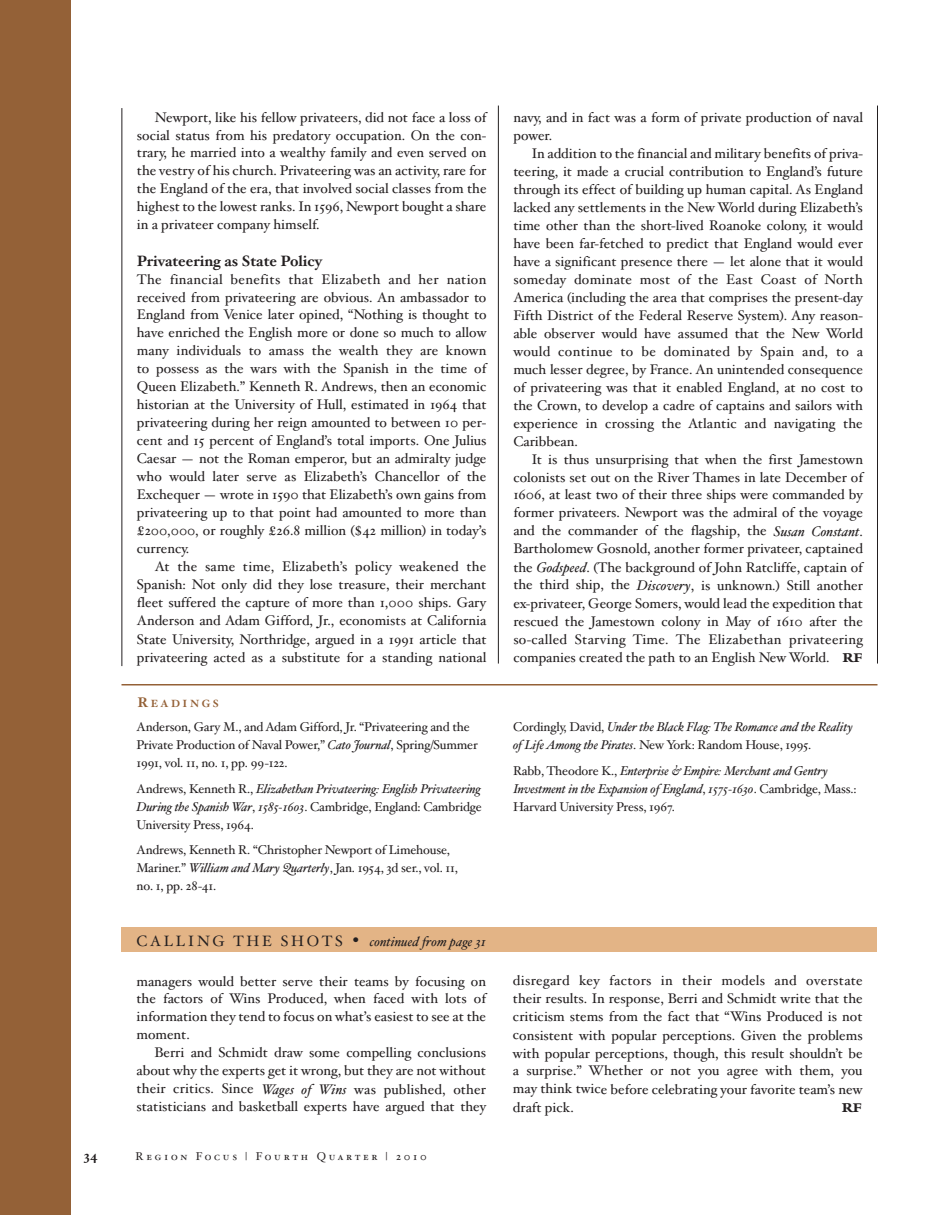
<style>
.page{position:relative;width:945px;height:1215px;background:#fff}
.page>*{position:absolute;margin:0;border:0;box-sizing:border-box;transform-origin:0 0}
.t1{font:700 15px "Hoefler Text";color:#231f20}
.t2{font:13.95px/18px "Hoefler Text";color:#231f20;text-align:justify}
.t3{font:800 13.95px "Bembo";color:#231f20}
.t4{font:italic 13.5px "Hoefler Text";color:#231f20}
.t5{font:700 13.5px "Hoefler Text";color:#231f20}
.t6{font:italic 12.75px/18px "Hoefler Text";letter-spacing:-.01em;color:#231f20}
.t7{font:12.75px/18px "Hoefler Text";letter-spacing:-.01em;color:#231f20}
.t8{font:11.25px "Hoefler Text Roman Small Caps";letter-spacing:.24em;color:#231f20}
.t9{font:700 10.5px "Hoefler Text";letter-spacing:.24em;color:#946137}
.s1{font-size:13.95px}
.s2{font-style:italic}
.s3{font-style:normal}
.s4{font-style:normal;font-size:15px}
.s5{font-style:normal;font-size:18px}
.s6{font-family:"Bembo";font-weight:800}
</style>
<div class="page">
<div style="left:122px;top:927px;width:755px;height:25px;background:#e3b486"></div>
<hr style="left:122px;top:108px;width:1px;height:558px;background:#231f20">
<hr style="left:498px;top:106px;width:1px;height:558px;background:#231f20">
<hr style="left:877px;top:106px;width:1px;height:558px;background:#231f20">
<hr style="left:122px;top:684px;width:756px;height:2px;background:#946137">
<div style="left:0;top:0;width:70px;height:1215px;background:#946137"></div>
<p class="t2" style="left:137px;top:108px;width:351px;text-indent:18px">Newport, like his fellow privateers, did not face a loss of social status from his predatory occupation. On the con&shy;trary, he married into a wealthy family and even served on the vestry of his church. Privateering was an activity, rare for the England of the era, that involved social classes from the highest to the lowest ranks. In 1596, Newport bought a share in a privateer company himself.</p>
<p class="t1" style="left:137px;top:252px;width:187px">Privateering as State Policy</p>
<p class="t2" style="left:137px;top:270px;width:351px">The financial benefits that Elizabeth and her nation received from privateering are obvious. An ambassador to England from Venice later opined, “Nothing is thought to have enriched the English more or done so much to allow many individuals to amass the wealth they are known to possess as the wars with the Spanish in the time of Queen Elizabeth.” Kenneth R. Andrews, then an economic historian at the University of Hull, estimated in 1964 that privateering during her reign amounted to between 10 per&shy;cent and 15 percent of England’s total imports. One Julius Caesar — not the Roman emperor, but an admiralty judge who would later serve as Elizabeth’s Chancellor of the Exchequer — wrote in 1590 that Elizabeth’s own gains from privateering up to that point had amounted to more than £200,000, or roughly £26.8 million ($42 million) in today’s currency.</p>
<p class="t2" style="left:137px;top:558px;width:351px;text-indent:18px">At the same time, Elizabeth’s policy weakened the Spanish: Not only did they lose treasure, their merchant fleet suffered the capture of more than 1,000 ships. Gary Anderson and Adam Gifford, Jr., economists at California State University, Northridge, argued in a 1991 article that privateering acted as a substitute for a standing national</p>
<p class="t9" style="left:137px;top:698px;width:83px"><span class="s1">R</span>EADINGS</p>
<p class="t7" style="left:137px;top:718px;width:343px">Anderson, Gary M., and Adam Gifford, Jr. “Privateering and the<br>Private Production of Naval Power,” <span class="s2">Cato Journal</span>, Spring/Summer<br>1991, vol. 11, no. 1, pp. 99-122.</p>
<p class="t6" style="left:137px;top:779px;width:347px;text-align:justify"><span class="s3">Andrews, Kenneth R.,</span> Elizabethan Privateering: English Privateering During the Spanish War<span class="s3">,</span> 1585-1603<span class="s3">. Cambridge, England: Cambridge University Press, 1964.</span></p>
<p class="t7" style="left:137px;top:841px;width:323px">Andrews, Kenneth R. “Christopher Newport of Limehouse,<br>Mariner.” <span class="s2">William and Mary Quarterly</span>, Jan. 1954, 3d ser., vol. 11, no. 1, pp. 28-41.</p>
<p class="t4" style="left:136px;top:933px;width:351px"><span class="s4">C A L L I N G T H E S H O T S</span> <span class="s5">•</span> continued from page 31</p>
<p class="t2" style="left:136px;top:972px;width:351px">managers would better serve their teams by focusing on the factors of Wins Produced, when faced with lots of information they tend to focus on what’s easiest to see at the moment.</p>
<p class="t2" style="left:136px;top:1044px;width:351px;text-indent:18px">Berri and Schmidt draw some compelling conclusions about why the experts get it wrong, but they are not without their critics. Since <span class="s2">Wages of Wins</span> was published, other statisticians and basketball experts have argued that they</p>
<p class="t5" style="left:84px;top:1147px;width:15px">34</p>
<p class="t8" style="left:136px;top:1149px;width:293px">Region Focus | Fourth Quarter | 2010</p>
<p class="t2" style="left:513px;top:108px;width:351px">navy, and in fact was a form of private production of naval power.</p>
<p class="t2" style="left:513px;top:144px;width:351px;text-indent:18px">In addition to the financial and military benefits of priva&shy;teering, it made a crucial contribution to England’s future through its effect of building up human capital. As England lacked any settlements in the New World during Elizabeth’s time other than the short-lived Roanoke colony, it would have been far-fetched to predict that England would ever have a significant presence there — let alone that it would someday dominate most of the East Coast of North America (including the area that comprises the present-day Fifth District of the Federal Reserve System). Any reason&shy;able observer would have assumed that the New World would continue to be dominated by Spain and, to a much lesser degree, by France. An unintended consequence of privateering was that it enabled England, at no cost to the Crown, to develop a cadre of captains and sailors with experience in crossing the Atlantic and navigating the Caribbean.</p>
<p class="t2" style="left:513px;top:450px;width:351px;text-indent:18px">It is thus unsurprising that when the first Jamestown colonists set out on the River Thames in late December of 1606, at least two of their three ships were commanded by former privateers. Newport was the admiral of the voyage and the commander of the flagship, the <span class="s2">Susan Constant</span>.<br>Bartholomew Gosnold, another former privateer, captained the <span class="s2">Godspeed</span>. (The background of John Ratcliffe, captain of the third ship, the <span class="s2">Discovery</span>, is unknown.) Still another ex-privateer, George Somers, would lead the expedition that rescued the Jamestown colony in May of 1610 after the so-called Starving Time. The Elizabethan privateering companies created the path to an English New World. <span class="s6">RF</span></p>
<p class="t6" style="left:513px;top:718px;width:341px"><span class="s3">Cordingly, David,</span> Under the Black Flag: The Romance and the Reality of Life Among the Pirates<span class="s3">. New York: Random House, 1995.</span></p>
<p class="t6" style="left:513px;top:761px;width:345px"><span class="s3">Rabb, Theodore K.,</span> Enterprise &amp; Empire: Merchant and Gentry<br>Investment in the Expansion of England<span class="s3">,</span> 1575-1630<span class="s3">. Cambridge, Mass.:<br>Harvard University Press, 1967.</span></p>
<p class="t2" style="left:513px;top:972px;width:351px">disregard key factors in their models and overstate their results. In response, Berri and Schmidt write that the criticism stems from the fact that “Wins Produced is not consistent with popular perceptions. Given the problems with popular perceptions, though, this result shouldn’t be a surprise.” Whether or not you agree with them, you may think twice before celebrating your favorite team’s new draft pick.</p>
<p class="t3" style="left:842px;top:1102px;width:21px">RF</p>
</div>
